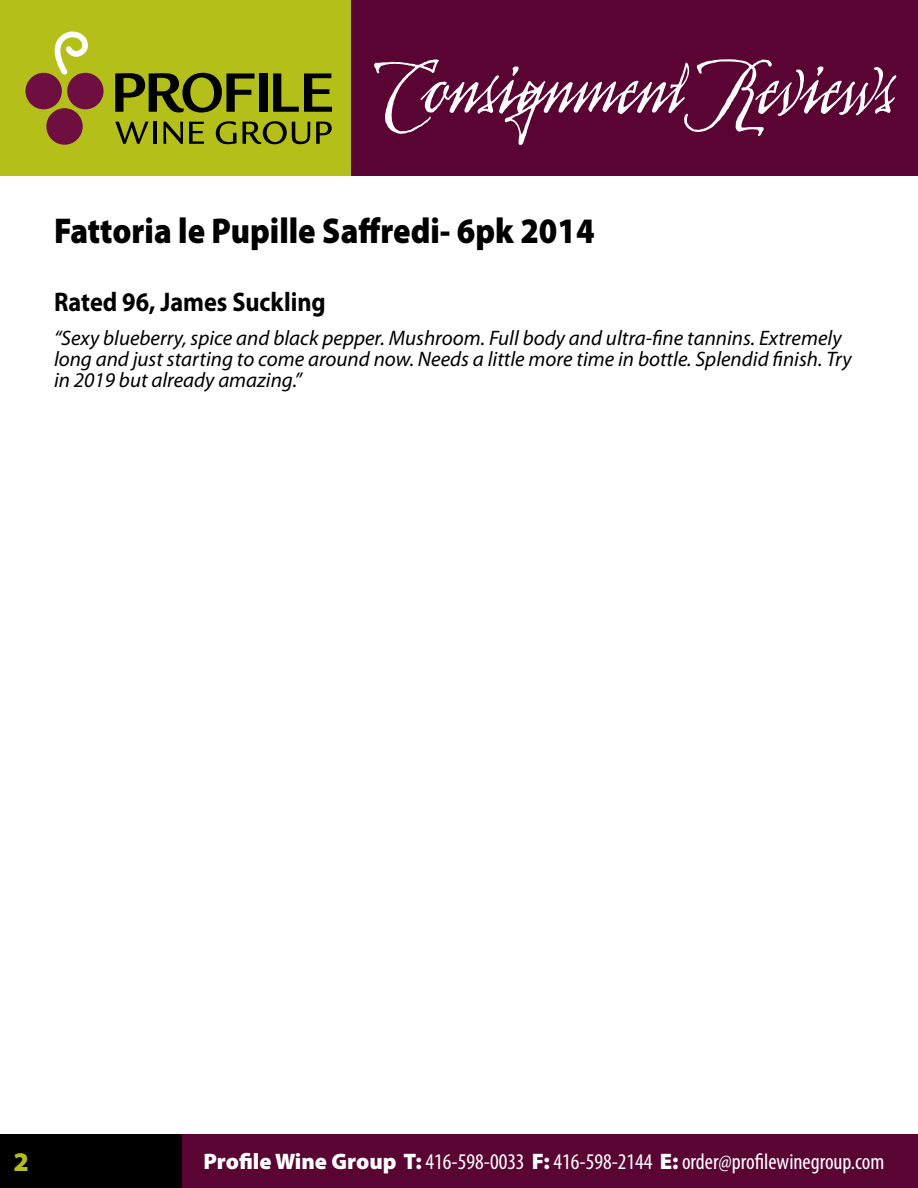
<style>
.page{position:relative;width:918px;height:1188px;background:#fff}
.page>*{position:absolute;margin:0;border:0;box-sizing:border-box;transform-origin:0 0}
.t1{font:112.5px "Arcana GMM Std Manuscript";color:#fff;scale:.75 1}
.t2{font:900 36px "Myriad Pro";color:#000;scale:.9 1}
.t3{font:700 27px "Myriad Pro";color:#000;scale:.9 1}
.t4{font:900 27px "Myriad Pro";color:#b4c019}
.t5{font:condensed 22.5px "Myriad Pro";color:#fff}
.t6{font:italic 21px/21px "Myriad Pro";color:#000}
.s1{font-weight:900;font-stretch:normal}
</style>
<div class="page">
<div style="left:0;top:0;width:351px;height:176px;background:#b4c019"></div>
<div style="left:178px;top:1134px;width:740px;height:54px;background:#5a0434"></div>
<div style="left:351px;top:0;width:567px;height:176px;background:#5a0434"></div>
<div style="left:0;top:1134px;width:181px;height:54px;background:#000"></div>
<svg style="left:115px;top:73px;width:140px;height:40px"></svg>
<div style="left:259px;top:73px;width:8px;height:39px;background:#000"></div>
<svg style="left:273px;top:73px;width:59px;height:39px"></svg>
<svg style="left:115px;top:122px;width:34px;height:22px"></svg>
<hr style="left:154px;top:122px;width:3px;height:22px;background:#000">
<svg style="left:163px;top:122px;width:20px;height:22px"></svg>
<svg style="left:189px;top:122px;width:15px;height:22px"></svg>
<svg style="left:216px;top:121px;width:21px;height:23px"></svg>
<svg style="left:243px;top:121px;width:67px;height:23px"></svg>
<svg style="left:316px;top:122px;width:16px;height:22px"></svg>
<div style="left:46px;top:108px;width:37px;height:37px;background:#6e0e41;border-radius:50%"></div>
<div style="left:26px;top:73px;width:36px;height:36px;background:#6e0e41;border-radius:50%"></div>
<div style="left:67px;top:73px;width:37px;height:36px;background:#6e0e41;border-radius:50%"></div>
<svg style="left:54px;top:32px;width:34px;height:43px"></svg>
<h1 class="t1" style="left:379px;top:33px;width:688px">Consignment Reviews</h1>
<h2 class="t2" style="left:54px;top:210px;width:602px">Fattoria le Pupille Saffredi- 6pk 2014</h2>
<p class="t3" style="left:54px;top:284px;width:304px">Rated 96, James Suckling</p>
<p class="t6" style="left:54px;top:327px;width:799px">“Sexy blueberry, spice and black pepper. Mushroom. Full body and ultra-fine tannins. Extremely long and just starting to come around now. Needs a little more time in bottle. Splendid finish. Try in 2019 but already amazing.”</p>
<p class="t4" style="left:14px;top:1147px;width:17px">2</p>
<p class="t5" style="left:203px;top:1148px;width:682px"><span class="s1">Profile Wine Group T:</span> 416-598-0033 <span class="s1">F:</span> 416-598-2144 <span class="s1">E:</span> order@profilewinegroup.com</p>
</div>
